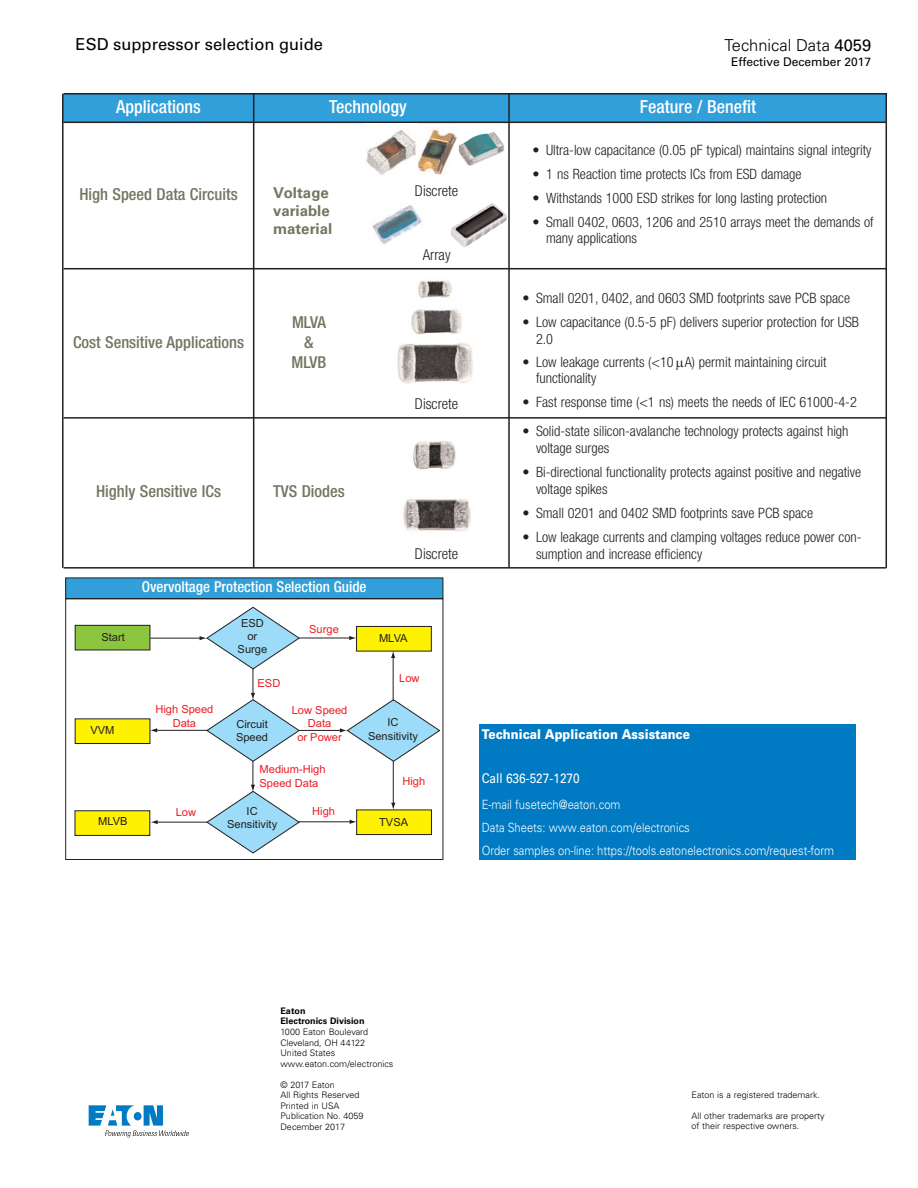
<style>
.page{position:relative;width:918px;height:1188px;background:#fff}
.page>*{position:absolute;margin:0;border:0;box-sizing:border-box;transform-origin:0 0}
.t1{font:500 condensed 18px "Helvetica Neue";color:#fff}
.t2{font:500 condensed 16.5px "Helvetica Neue";color:#757561}
.t3{font:16.5px "Univers LT Std";color:#000}
.t4{font:300 16.5px "Univers LT Std";color:#000}
.t5{font:500 condensed 16.5px/19.8px "Helvetica Neue";letter-spacing:-.02em;color:#757561;text-align:center}
.t6{font:500 condensed 15px "Helvetica Neue";color:#fff}
.t7{font:300 condensed 15px "Helvetica Neue";color:#231f20}
.t8{font:700 15px/18px "Univers";color:#757561}
.t9{font:300 condensed 14.25px/17.1px "Helvetica Neue";color:#231f20}
.t10{font:900 13.5px "Univers";color:#fff;scale:.88 1}
.t11{font:13.5px "Univers";color:#fff;scale:.88 1}
.t12{font:300 12.75px/22.8px "Univers";color:#fff;scale:.88 1}
.t13{font:12px "Univers LT Std";color:#000}
.t14{font:11.1px/13.4px "Arial";color:#ed1c24;text-align:center}
.t15{font:11.1px/13.4px "Arial";color:#231f20;text-align:center}
.t16{font:11.1px "Arial";color:#231f20}
.t17{font:300 9px/10.5px "Univers LT Std";color:#000}
.t18{font:700 9px/10.5px "Univers LT Std";color:#000}
.t19{font:300 9px "Univers";color:#000}
.s1{font-weight:400}
.s2{font-family:"Univers"}
</style>
<div class="page">
<svg style="left:89px;top:1105px;width:100px;height:33px"></svg>
<div style="left:479px;top:724px;width:377px;height:136px;background:#007ac2"></div>
<div style="left:75px;top:719px;width:75px;height:25px;background:#fff200"></div>
<div style="left:75px;top:719px;width:75px;height:25px;border:1px solid #231f20"></div>
<div style="left:357px;top:626px;width:74px;height:25px;background:#fff200"></div>
<div style="left:356px;top:626px;width:76px;height:25px;border:1px solid #231f20"></div>
<div style="left:357px;top:810px;width:74px;height:25px;background:#fff200"></div>
<div style="left:356px;top:810px;width:76px;height:25px;border:1px solid #231f20"></div>
<div style="left:75px;top:811px;width:75px;height:24px;background:#fff200"></div>
<div style="left:75px;top:811px;width:75px;height:25px;border:1px solid #231f20"></div>
<div style="left:75px;top:625px;width:75px;height:25px;background:#8cc63f"></div>
<div style="left:75px;top:625px;width:75px;height:25px;border:1px solid #231f20"></div>
<hr style="left:150px;top:638px;width:51px;height:1px;background:#231f20">
<hr style="left:299px;top:638px;width:52px;height:1px;background:#231f20">
<svg style="left:349px;top:636px;width:8px;height:4px"></svg>
<hr style="left:299px;top:730px;width:42px;height:1px;background:#231f20">
<svg style="left:340px;top:699px;width:100px;height:63px"></svg>
<hr style="left:299px;top:821px;width:52px;height:1px;background:#231f20">
<svg style="left:350px;top:820px;width:7px;height:4px"></svg>
<hr style="left:393px;top:657px;width:1px;height:43px;background:#231f20">
<svg style="left:391px;top:651px;width:4px;height:7px"></svg>
<svg style="left:200px;top:607px;width:100px;height:246px"></svg>
<hr style="left:393px;top:761px;width:1px;height:43px;background:#231f20">
<svg style="left:391px;top:803px;width:4px;height:7px"></svg>
<hr style="left:156px;top:730px;width:52px;height:1px;background:#231f20">
<svg style="left:150px;top:728px;width:7px;height:4px"></svg>
<hr style="left:156px;top:822px;width:51px;height:1px;background:#231f20">
<svg style="left:150px;top:820px;width:8px;height:4px"></svg>
<div style="left:65px;top:599px;width:378px;height:261px;border:1px solid #231f20"></div>
<div style="left:66px;top:578px;width:377px;height:21px;background:#319fd9"></div>
<div style="left:65px;top:578px;width:378px;height:21px;border:1px solid #231f20"></div>
<img style="left:418px;top:128px;width:40px;height:49px">
<div style="left:64px;top:94px;width:823px;height:28px;background:#319fd9"></div>
<hr style="left:64px;top:93px;width:823px;height:2px;background:#231f20">
<hr style="left:64px;top:122px;width:822px;height:1px;background:#231f20">
<hr style="left:64px;top:268px;width:822px;height:1px;background:#231f20">
<hr style="left:64px;top:417px;width:822px;height:2px;background:#231f20">
<hr style="left:64px;top:567px;width:822px;height:2px;background:#231f20">
<hr style="left:62px;top:94px;width:2px;height:474px;background:#231f20">
<hr style="left:253px;top:94px;width:1px;height:474px;background:#231f20">
<hr style="left:508px;top:94px;width:2px;height:474px;background:#231f20">
<hr style="left:886px;top:94px;width:1px;height:474px;background:#231f20">
<img style="left:366px;top:130px;width:51px;height:45px">
<img style="left:372px;top:203px;width:50px;height:42px">
<img style="left:451px;top:203px;width:56px;height:44px">
<img style="left:418px;top:280px;width:35px;height:19px">
<img style="left:411px;top:309px;width:51px;height:26px">
<img style="left:397px;top:342px;width:76px;height:42px">
<img style="left:412px;top:441px;width:44px;height:29px">
<img style="left:403px;top:499px;width:68px;height:33px">
<img style="left:458px;top:132px;width:46px;height:34px">
<p class="t3" style="left:76px;top:34px;width:249px">ESD suppressor selection guide</p>
<p class="t4" style="left:725px;top:35px;width:148px">Technical Data <span class="s1">4059</span></p>
<p class="t13" style="left:731px;top:54px;width:142px">Effective December 2017</p>
<p class="t1" style="left:116px;top:100px;width:86px">Applications</p>
<p class="t1" style="left:329px;top:100px;width:79px">Technology</p>
<p class="t1" style="left:640px;top:100px;width:118px">Feature / Benefit</p>
<p class="t2" style="left:79px;top:188px;width:160px">High Speed Data Circuits</p>
<p class="t8" style="left:273px;top:184px;width:61px">Voltage variable material</p>
<p class="t2" style="left:73px;top:336px;width:173px">Cost Sensitive Applications</p>
<p class="t5" style="left:292px;top:314px;width:36px">MLVA &amp;<br>MLVB</p>
<p class="t7" style="left:415px;top:185px;width:45px">Discrete</p>
<p class="t7" style="left:423px;top:249px;width:29px">Array</p>
<p class="t7" style="left:415px;top:398px;width:45px">Discrete</p>
<p class="t2" style="left:96px;top:485px;width:127px">Highly Sensitive ICs</p>
<p class="t2" style="left:273px;top:485px;width:73px">TVS Diodes</p>
<p class="t15" style="left:101px;top:632px;width:25px">Start</p>
<p class="t6" style="left:142px;top:582px;width:226px">Overvoltage Protection Selection Guide</p>
<p class="t15" style="left:238px;top:617px;width:31px">ESD or<br>Surge</p>
<p class="t14" style="left:258px;top:677px;width:24px">ESD</p>
<p class="t14" style="left:309px;top:623px;width:31px">Surge</p>
<p class="t7" style="left:415px;top:548px;width:45px">Discrete</p>
<p class="t15" style="left:379px;top:632px;width:30px">MLVA</p>
<p class="t14" style="left:399px;top:672px;width:22px">Low</p>
<p class="t16" style="left:90px;top:723px;width:26px">VVM</p>
<p class="t15" style="left:98px;top:816px;width:31px">MLVB</p>
<p class="t14" style="left:155px;top:704px;width:60px">High Speed<br>Data</p>
<p class="t14" style="left:176px;top:806px;width:22px">Low</p>
<p class="t15" style="left:236px;top:719px;width:34px;text-align:left">Circuit<br>Speed</p>
<p class="t14" style="left:292px;top:704px;width:57px">Low Speed<br>Data<br>or Power</p>
<p class="t14" style="left:260px;top:764px;width:68px;text-align:left">Medium-High<br>Speed Data</p>
<p class="t14" style="left:312px;top:805px;width:24px">High</p>
<p class="t15" style="left:227px;top:805px;width:52px">IC<br>Sensitivity</p>
<p class="t15" style="left:368px;top:717px;width:52px">IC<br>Sensitivity</p>
<p class="t14" style="left:402px;top:775px;width:24px">High</p>
<p class="t15" style="left:379px;top:816px;width:31px">TVSA</p>
<p class="t9" style="left:533px;top:143px;width:341px">• Ultra-low capacitance (0.05 pF typical) maintains signal integrity</p>
<p class="t9" style="left:533px;top:167px;width:271px">• 1 ns Reaction time protects ICs from ESD damage</p>
<p class="t9" style="left:533px;top:190px;width:296px">• Withstands 1000 ESD strikes for long lasting protection</p>
<p class="t9" style="left:546px;top:215px;width:329px;line-height:16px;text-indent:-13px">• Small 0402, 0603, 1206 and 2510 arrays meet the demands of many applications</p>
<p class="t9" style="left:523px;top:290px;width:329px">• Small 0201, 0402, and 0603 SMD footprints save PCB space</p>
<p class="t9" style="left:536px;top:314px;width:325px;text-indent:-13px">• Low capacitance (0.5-5 pF) delivers superior protection for USB<br>2.0</p>
<p class="t9" style="left:536px;top:356px;width:292px;line-height:16px;text-indent:-13px">• Low leakage currents (&lt;10 A) permit maintaining circuit functionality</p>
<p class="t9" style="left:523px;top:395px;width:336px">• Fast response time (&lt;1 ns) meets the needs of IEC 61000-4-2</p>
<p class="t9" style="left:536px;top:424px;width:314px;text-indent:-13px">• Solid-state silicon-avalanche technology protects against high voltage surges</p>
<p class="t9" style="left:536px;top:465px;width:327px;text-indent:-13px">• Bi-directional functionality protects against positive and negative voltage spikes</p>
<p class="t9" style="left:523px;top:505px;width:292px">• Small 0201 and 0402 SMD footprints save PCB space</p>
<p class="t9" style="left:536px;top:529px;width:327px;text-indent:-13px">• Low leakage currents and clamping voltages reduce power con&shy;sumption and increase efficiency</p>
<p class="t10" style="left:482px;top:725px;width:238px">Technical Application Assistance</p>
<p class="t11" style="left:482px;top:771px;width:113px">Call 636-527-1270</p>
<p class="t12" style="left:482px;top:794px;width:402px">E-mail fusetech@eaton.com<br>Data Sheets: www.eaton.com/electronics<br>Order samples on-line: https://tools.eatonelectronics.com/request-form</p>
<p class="t18" style="left:280px;top:1006px;width:86px">Eaton<br>Electronics Division</p>
<p class="t17" style="left:280px;top:1027px;width:114px">1000 Eaton Boulevard<br>Cleveland, OH 44122<br>United States www.eaton.com/electronics</p>
<p class="t17" style="left:280px;top:1079px;width:85px">© 2017 Eaton<br>All Rights Reserved<br>Printed in USA<br>Publication No. <span class="s2">4059</span></p>
<p class="t19" style="left:280px;top:1121px;width:66px">December 2017</p>
<p class="t17" style="left:692px;top:1090px;width:130px">Eaton is a registered trademark.</p>
<p class="t17" style="left:692px;top:1111px;width:135px">All other trademarks are property of their respective owners.</p>
</div>
